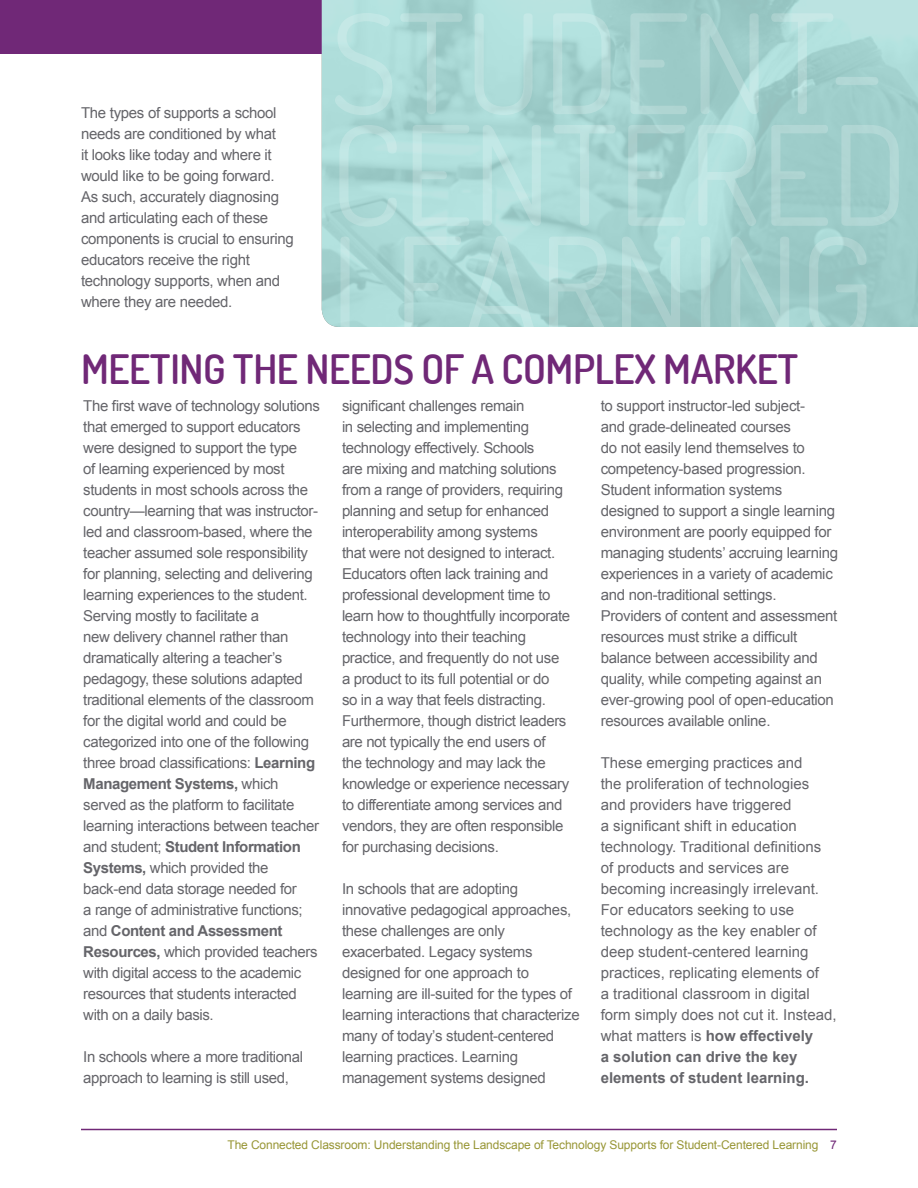
<style>
.page{position:relative;width:918px;height:1188px;background:#fff}
.page>*{position:absolute;margin:0;border:0;box-sizing:border-box;transform-origin:0 0}
.t1{font:600 40.5px "Terminal Dosis";letter-spacing:-.01em;color:#702877}
.t2{font:15px/21px "Arial";letter-spacing:-.025em;color:#65656a}
.t3{font:15px/21px "Arial";color:#65656a}
.t4{font:12px "Arial";letter-spacing:-.01em;color:#989636}
.s1{font-weight:700}
.s2{color:#702877}
</style>
<div class="page">
<hr style="left:81px;top:1129px;width:756px;height:1px;background:#702877">
<div style="left:0;top:0;width:339px;height:53px;background:#702877"></div>
<img style="left:322px;top:0;width:596px;height:327px">
<p class="t2" style="left:81px;top:102px;width:214px">The types of supports a school needs are conditioned by what<br>it looks like today and where it would like to be going forward.<br>As such, accurately diagnosing and articulating each of these components is crucial to ensuring educators receive the right technology supports, when and where they are needed.</p>
<h1 class="t1" style="left:81px;top:343px;width:719px">MEETING THE NEEDS OF A COMPLEX MARKET</h1>
<p class="t2" style="left:83px;top:395px;width:238px">The first wave of technology solutions that emerged to support educators were designed to support the type<br>of learning experienced by most students in most schools across the country—learning that was instructor&shy;led and classroom-based, where the teacher assumed sole responsibility for planning, selecting and delivering learning experiences to the student.<br>Serving mostly to facilitate a<br>new delivery channel rather than dramatically altering a teacher’s pedagogy, these solutions adapted traditional elements of the classroom for the digital world and could be categorized into one of the following three broad classifications: <span class="s1">Learning Management Systems,</span> which served as the platform to facilitate learning interactions between teacher and student; <span class="s1">Student Information Systems,</span> which provided the back-end data storage needed for<br>a range of administrative functions; and <span class="s1">Content and Assessment Resources,</span> which provided teachers with digital access to the academic resources that students interacted with on a daily basis.</p>
<p class="t2" style="left:83px;top:1046px;width:221px">In schools where a more traditional approach to learning is still used,</p>
<p class="t2" style="left:342px;top:395px;width:230px">significant challenges remain<br>in selecting and implementing technology effectively. Schools<br>are mixing and matching solutions from a range of providers, requiring planning and setup for enhanced interoperability among systems<br>that were not designed to interact.<br>Educators often lack training and professional development time to learn how to thoughtfully incorporate technology into their teaching practice, and frequently do not use a product to its full potential or do<br>so in a way that feels distracting.<br>Furthermore, though district leaders are not typically the end users of<br>the technology and may lack the knowledge or experience necessary to differentiate among services and vendors, they are often responsible for purchasing decisions.</p>
<p class="t2" style="left:342px;top:878px;width:239px">In schools that are adopting innovative pedagogical approaches, these challenges are only exacerbated. Legacy systems designed for one approach to learning are ill-suited for the types of learning interactions that characterize many of today’s student-centered learning practices. Learning management systems designed</p>
<p class="t2" style="left:601px;top:395px;width:239px">to support instructor-led subject-<br>and grade-delineated courses<br>do not easily lend themselves to competency-based progression.<br>Student information systems designed to support a single learning environment are poorly equipped for managing students’ accruing learning experiences in a variety of academic and non-traditional settings.<br>Providers of content and assessment resources must strike a difficult balance between accessibility and quality, while competing against an ever-growing pool of open-education resources available online.</p>
<p class="t3" style="left:601px;top:752px;width:237px">These emerging practices and<br>the proliferation of technologies and providers have triggered<br>a significant shift in education technology. Traditional definitions of products and services are becoming increasingly irrelevant.<br>For educators seeking to use technology as the key enabler of deep student-centered learning practices, replicating elements of<br>a traditional classroom in digital form simply does not cut it. Instead, what matters is <span class="s1">how effectively<br>a solution can drive the key elements of student learning.</span></p>
<p class="t4" style="left:228px;top:1137px;width:611px">The Connected Classroom: Understanding the Landscape of Technology Supports for Student-Centered Learning <span class="s2">7</span></p>
</div>
